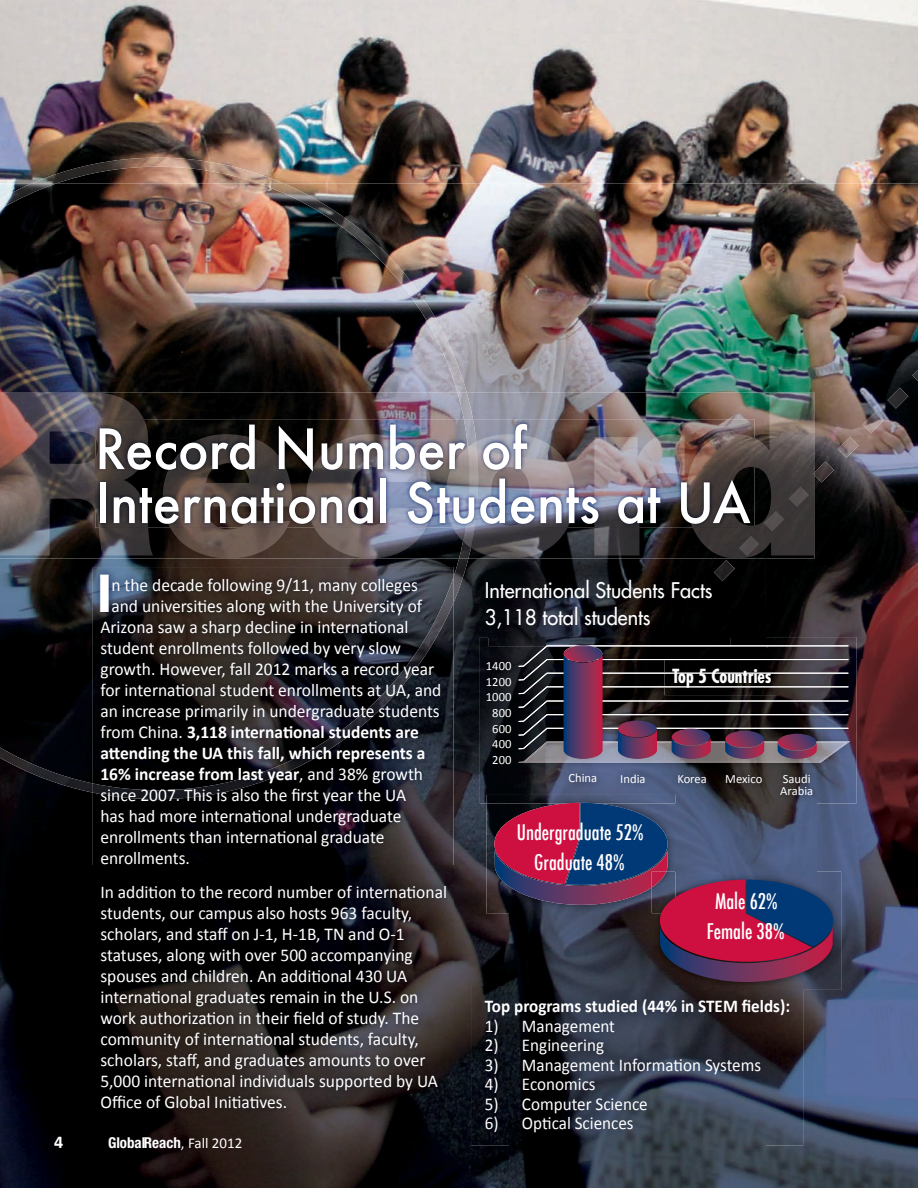
<style>
.page{position:relative;width:918px;height:1188px;background:#fff}
.page>*{position:absolute;margin:0;border:0;box-sizing:border-box;transform-origin:0 0}
.t1{font:500 54px/54px "Futura";color:#fff;scale:.95 1}
.t2{font:900 condensed 49.8px "Helvetica LT Std";color:#fff}
.t3{font:500 21px/26.2px "Futura Std";color:#fff;scale:.95 1}
.t4{font:500 condensed 21px/30.5px "Futura";color:#fff;text-align:center;scale:.95 1}
.t5{font:700 condensed 18.9px "Futura Std";color:#fff;scale:.95 1}
.t6{font:18px/21px "Calibri";color:#fff}
.t7{font:700 18px "Calibri";color:#fff}
.t8{font:18px "Calibri";color:#fff;scale:.95 1}
.t9{font:700 18px "Calibri";color:#fff;scale:.95 1}
.t10{font:700 condensed 15px "Helvetica Neue LT Std";color:#fff}
.t11{font:12.6px/15.6px "Calibri";color:#fff;text-align:center}
.s1{font-weight:400}
.s2{font-family:"Calibri";font-weight:400;font-stretch:normal}
</style>
<div class="page">
<img style="left:0;top:0;width:918px;height:184px">
<img style="left:0;top:184px;width:510px;height:209px">
<img style="left:510px;top:184px;width:408px;height:209px">
<img style="left:766px;top:482px;width:152px;height:177px">
<img style="left:0;top:558px;width:101px;height:630px">
<img style="left:101px;top:558px;width:665px;height:48px">
<img style="left:408px;top:606px;width:102px;height:582px">
<img style="left:730px;top:606px;width:36px;height:31px">
<img style="left:817px;top:659px;width:101px;height:529px">
<img style="left:510px;top:982px;width:142px;height:4px">
<img style="left:766px;top:990px;width:51px;height:198px">
<img style="left:101px;top:1116px;width:307px;height:72px">
<img style="left:510px;top:1145px;width:256px;height:43px">
<img style="left:31px;top:158px;width:253px;height:26px">
<img style="left:0;top:184px;width:56px;height:25px">
<img style="left:259px;top:184px;width:107px;height:50px">
<img style="left:351px;top:233px;width:63px;height:52px">
<img style="left:402px;top:284px;width:43px;height:52px">
<img style="left:435px;top:335px;width:32px;height:58px">
<img style="left:454px;top:558px;width:14px;height:45px">
<img style="left:0;top:747px;width:93px;height:46px">
<img style="left:102px;top:393px;width:713px;height:41px">
<img style="left:713px;top:434px;width:102px;height:124px">
<img style="left:0;top:393px;width:102px;height:165px">
<img style="left:101px;top:528px;width:612px;height:30px">
<img style="left:458px;top:393px;width:17px;height:165px">
<img style="left:815px;top:370px;width:103px;height:112px">
<img style="left:739px;top:472px;width:76px;height:84px">
<img style="left:714px;top:560px;width:21px;height:21px">
<img style="left:93px;top:567px;width:361px;height:549px">
<img style="left:93px;top:577px;width:361px;height:222px">
<img style="left:471px;top:986px;width:332px;height:159px">
<img style="left:486px;top:803px;width:8px;height:110px">
<img style="left:480px;top:637px;width:376px;height:166px">
<img style="left:519px;top:741px;width:331px;height:22px">
<img style="left:489px;top:583px;width:241px;height:63px">
<svg style="left:519px;top:645px;width:329px;height:114px;background:#483845"></svg>
<img style="left:652px;top:872px;width:189px;height:118px">
<img style="left:652px;top:986px;width:151px;height:4px">
<svg style="left:494px;top:803px;width:339px;height:179px;background:#533256"></svg>
<img style="left:665px;top:687px;width:114px;height:8px">
<img style="left:665px;top:660px;width:114px;height:27px">
<img style="left:95px;top:419px;width:660px;height:109px">
<img style="left:464px;top:419px;width:14px;height:109px">
<h1 class="t1" style="left:95px;top:421px;width:692px">Record Number of<br>International Students at UA</h1>
<h2 class="t2" style="left:98px;top:562px;width:15px">I</h2>
<p class="t6" style="left:111px;top:574px;width:308px">n the decade following 9/11, many colleges</p>
<p class="t6" style="left:111px;top:595px;width:312px">and universities along with the University of</p>
<p class="t6" style="left:100px;top:616px;width:310px">Arizona saw a sharp decline in international</p>
<p class="t6" style="left:100px;top:637px;width:302px">student enrollments followed by very slow</p>
<p class="t6" style="left:100px;top:658px;width:335px">growth. However, fall 2012 marks a record year</p>
<p class="t6" style="left:100px;top:679px;width:342px">for international student enrollments at UA, and</p>
<p class="t6" style="left:100px;top:700px;width:341px">an increase primarily in undergraduate students</p>
<p class="t7" style="left:100px;top:720px;width:320px"><span class="s1">from China.</span> 3,118 international students are</p>
<p class="t7" style="left:100px;top:741px;width:327px">attending the UA this fall, which represents a</p>
<p class="t7" style="left:100px;top:762px;width:324px">16% increase from last year<span class="s1">, and 38% growth</span></p>
<p class="t6" style="left:100px;top:784px;width:307px">since 2007. This is also the first year the UA</p>
<p class="t6" style="left:100px;top:805px;width:303px">has had more international undergraduate</p>
<p class="t6" style="left:100px;top:826px;width:286px">enrollments than international graduate</p>
<p class="t6" style="left:100px;top:847px;width:91px">enrollments.</p>
<p class="t6" style="left:100px;top:882px;width:348px">In addition to the record number of international students, our campus also hosts 963 faculty, scholars, and staff on J-1, H-1B, TN and O-1 statuses, along with over 500 accompanying spouses and children. An additional 430 UA international graduates remain in the U.S. on work authorization in their field of study. The community of international students, faculty, scholars, staff, and graduates amounts to over 5,000 international individuals supported by UA Office of Global Initiatives.</p>
<p class="t7" style="left:54px;top:1130px;width:11px">4</p>
<p class="t10" style="left:108px;top:1133px;width:136px">GlobalReach<span class="s2">, Fall 2012</span></p>
<p class="t3" style="left:485px;top:578px;width:241px">International Students Facts<br>3,118 total students</p>
<p class="t11" style="left:486px;top:658px;width:27px">1400<br>1200<br>1000<br>800<br>600<br>400<br>200</p>
<p class="t5" style="left:672px;top:664px;width:106px">Top 5 Countries</p>
<p class="t11" style="left:568px;top:771px;width:30px">China</p>
<p class="t11" style="left:620px;top:771px;width:27px">India</p>
<p class="t11" style="left:677px;top:771px;width:31px">Korea</p>
<p class="t11" style="left:725px;top:771px;width:39px">Mexico</p>
<p class="t11" style="left:780px;top:772px;width:34px;line-height:12.6px;text-align:left">Saudi<br>Arabia</p>
<p class="t4" style="left:517px;top:817px;width:135px">Undergraduate 52%<br>Graduate 48%</p>
<p class="t4" style="left:707px;top:886px;width:84px">Male 62%<br>Female 38%</p>
<p class="t9" style="left:485px;top:995px;width:323px">Top programs studied (44% in STEM fields):</p>
<p class="t8" style="left:485px;top:1014px;width:138px">1) Management</p>
<p class="t8" style="left:485px;top:1034px;width:127px">2) Engineering</p>
<p class="t8" style="left:485px;top:1053px;width:292px">3) Management Information Systems</p>
<p class="t8" style="left:485px;top:1073px;width:118px">4) Economics</p>
<p class="t8" style="left:485px;top:1092px;width:173px">5) Computer Science</p>
<p class="t8" style="left:485px;top:1112px;width:158px">6) Optical Sciences</p>
</div>
